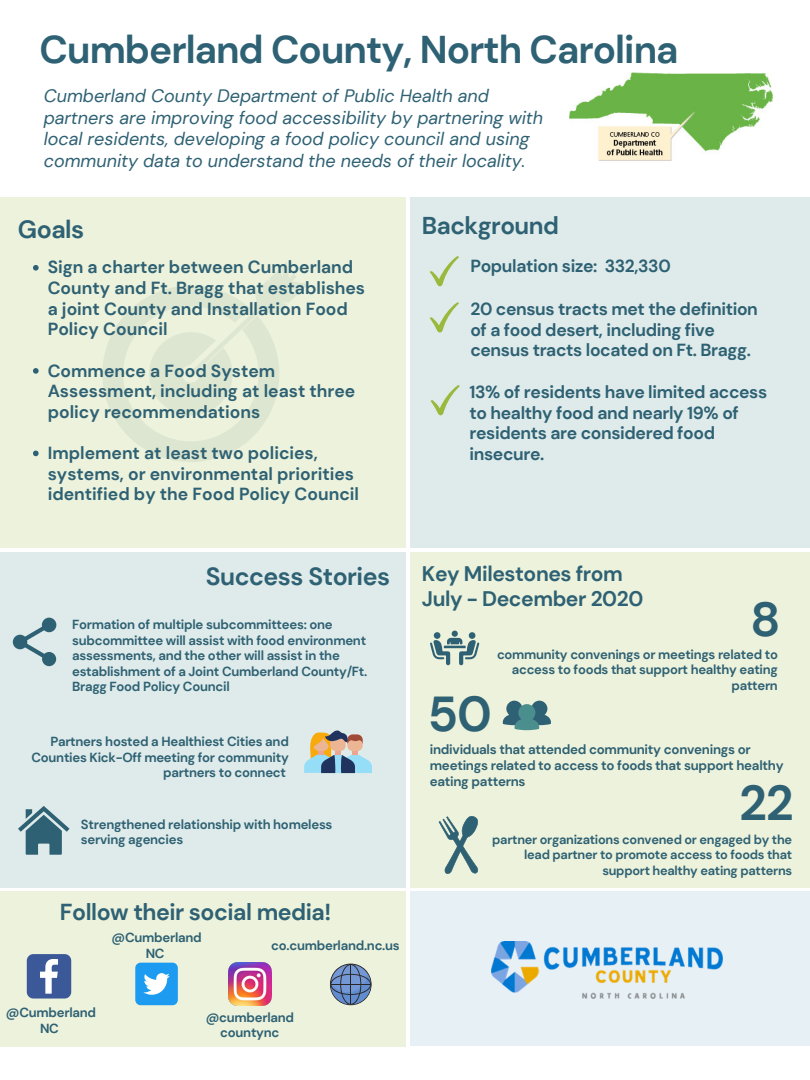
<style>
.page{position:relative;width:810px;height:1080px;background:#fff}
.page>*{position:absolute;margin:0;border:0;box-sizing:border-box;transform-origin:0 0}
.t1{font:700 49px "DM Sans";color:#2e6173}
.t2{font:700 47.75px "DM Sans";color:#2e6173}
.t3{font:700 38.69px "DM Sans";letter-spacing:-.025em;color:#2e6173}
.t4{font:700 24.94px "DM Sans";letter-spacing:-.02em;color:#2e6173}
.t5{font:700 24.81px "DM Sans";letter-spacing:-.02em;color:#2e6173}
.t6{font:700 24.31px "DM Sans";letter-spacing:-.02em;color:#2e6173}
.t7{font:700 23.06px "DM Sans";letter-spacing:-.02em;color:#2e6173}
.t8{font:700 21.06px "DM Sans";letter-spacing:-.02em;color:#2e6173}
.t9{font:italic 18px/21.6px "DM Sans";color:#2e6173}
.t10{font:700 17.5px/20.6px "DM Sans";color:#2e6173}
.t11{font:700 17.5px/20.6px "DM Sans";letter-spacing:-.02em;color:#2e6173}
.t12{font:700 13.31px/15.7px "DM Sans";letter-spacing:-.02em;color:#2e6173}
.t13{font:700 13.12px/15.5px "DM Sans";letter-spacing:-.02em;color:#2e6173}
.t14{font:700 13.06px/15.6px "DM Sans";letter-spacing:-.02em;color:#2e6173;text-align:right}
.t15{font:700 12.75px/15.2px "DM Sans";letter-spacing:-.02em;color:#2e6173;text-align:right}
</style>
<div class="page">
<svg style="left:0;top:198px;width:405px;height:350px;background:#ebf0da"></svg>
<div style="left:410px;top:553px;width:400px;height:335px;background:#edf2dc"></div>
<div style="left:0;top:553px;width:405px;height:335px;background:#dfebea"></div>
<div style="left:410px;top:198px;width:400px;height:350px;background:#dfebea"></div>
<div style="left:0;top:892px;width:405px;height:155px;background:#edf2dc"></div>
<svg style="left:27px;top:954px;width:44px;height:45px;background:#5f77aa"></svg>
<div style="left:135px;top:963px;width:43px;height:42px;background:#1d9bf0;border-radius:5px"></div>
<svg style="left:143px;top:973px;width:27px;height:22px"></svg>
<img style="left:229px;top:963px;width:42px;height:42px">
<svg style="left:330px;top:964px;width:42px;height:41px"></svg>
<hr style="left:350px;top:965px;width:1px;height:39px;background:#292626">
<hr style="left:331px;top:984px;width:40px;height:1px;background:#292626">
<svg style="left:503px;top:701px;width:48px;height:29px"></svg>
<svg style="left:13px;top:618px;width:43px;height:48px"></svg>
<svg style="left:430px;top:256px;width:29px;height:30px"></svg>
<svg style="left:430px;top:302px;width:29px;height:30px"></svg>
<svg style="left:430px;top:385px;width:30px;height:30px"></svg>
<div style="left:410px;top:892px;width:400px;height:154px;background:#e7f0f4"></div>
<svg style="left:439px;top:816px;width:39px;height:58px"></svg>
<svg style="left:430px;top:631px;width:49px;height:34px"></svg>
<svg style="left:18px;top:806px;width:52px;height:49px"></svg>
<svg style="left:304px;top:730px;width:68px;height:43px"></svg>
<svg style="left:33px;top:265px;width:6px;height:6px"></svg>
<svg style="left:33px;top:368px;width:6px;height:6px"></svg>
<svg style="left:33px;top:451px;width:6px;height:5px"></svg>
<img style="left:570px;top:73px;width:202px;height:87px">
<img style="left:491px;top:942px;width:232px;height:57px">
<p class="t3" style="left:40px;top:24px;width:640px">Cumberland County, North Carolina</p>
<p class="t9" style="left:44px;top:85px;width:501px">Cumberland County Department of Public Health and partners are improving food accessibility by partnering with local residents, developing a food policy council and using community data to understand the needs of their locality.</p>
<p class="t4" style="left:18px;top:213px;width:68px">Goals</p>
<p class="t10" style="left:48px;top:257px;width:319px">Sign a charter between Cumberland<br>County and Ft. Bragg that establishes a joint County and Installation Food<br>Policy Council</p>
<p class="t10" style="left:48px;top:360px;width:309px">Commence a Food System<br>Assessment, including at least three policy recommendations</p>
<p class="t10" style="left:48px;top:443px;width:313px">Implement at least two policies, systems, or environmental priorities identified by the Food Policy Council</p>
<p class="t6" style="left:422px;top:210px;width:139px">Background</p>
<p class="t11" style="left:470px;top:255px;width:202px">Population size: 332,330</p>
<p class="t11" style="left:470px;top:299px;width:289px">20 census tracts met the definition of a food desert, including five census tracts located on Ft. Bragg.</p>
<p class="t11" style="left:470px;top:382px;width:299px">13% of residents have limited access to healthy food and nearly 19% of residents are considered food insecure.</p>
<p class="t5" style="left:206px;top:560px;width:186px">Success Stories</p>
<p class="t13" style="left:72px;top:617px;width:297px">Formation of multiple subcommittees: one subcommittee will assist with food environment assessments, and the other will assist in the establishment of a Joint Cumberland County/Ft.</p>
<p class="t13" style="left:72px;top:679px;width:159px">Bragg Food Policy Council</p>
<p class="t13" style="left:32px;top:734px;width:259px;text-align:right">Partners hosted a Healthiest Cities and<br>Counties Kick-Off meeting for community partners to connect</p>
<p class="t13" style="left:81px;top:816px;width:253px">Strengthened relationship with homeless serving agencies</p>
<p class="t7" style="left:60px;top:897px;width:273px">Follow their social media!</p>
<p class="t13" style="left:112px;top:930px;width:92px">@Cumberland</p>
<p class="t13" style="left:146px;top:946px;width:20px">NC</p>
<p class="t13" style="left:271px;top:938px;width:130px">co.cumberland.nc.us</p>
<p class="t13" style="left:6px;top:1005px;width:92px">@Cumberland</p>
<p class="t13" style="left:40px;top:1020px;width:20px">NC</p>
<p class="t13" style="left:206px;top:1009px;width:90px">@cumberland</p>
<p class="t13" style="left:220px;top:1025px;width:61px">countync</p>
<p class="t8" style="left:422px;top:560px;width:202px">Key Milestones from</p>
<p class="t8" style="left:422px;top:585px;width:223px">July - December 2020</p>
<p class="t2" style="left:750px;top:588px;width:32px">8</p>
<p class="t14" style="left:497px;top:647px;width:282px">community convenings or meetings related to access to foods that support healthy eating pattern</p>
<p class="t1" style="left:428px;top:683px;width:66px">50</p>
<p class="t12" style="left:430px;top:742px;width:355px">individuals that attended community convenings or meetings related to access to foods that support healthy eating patterns</p>
<p class="t1" style="left:739px;top:772px;width:56px">22</p>
<p class="t15" style="left:492px;top:832px;width:301px">partner organizations convened or engaged by the lead partner to promote access to foods that support healthy eating patterns</p>
</div>
